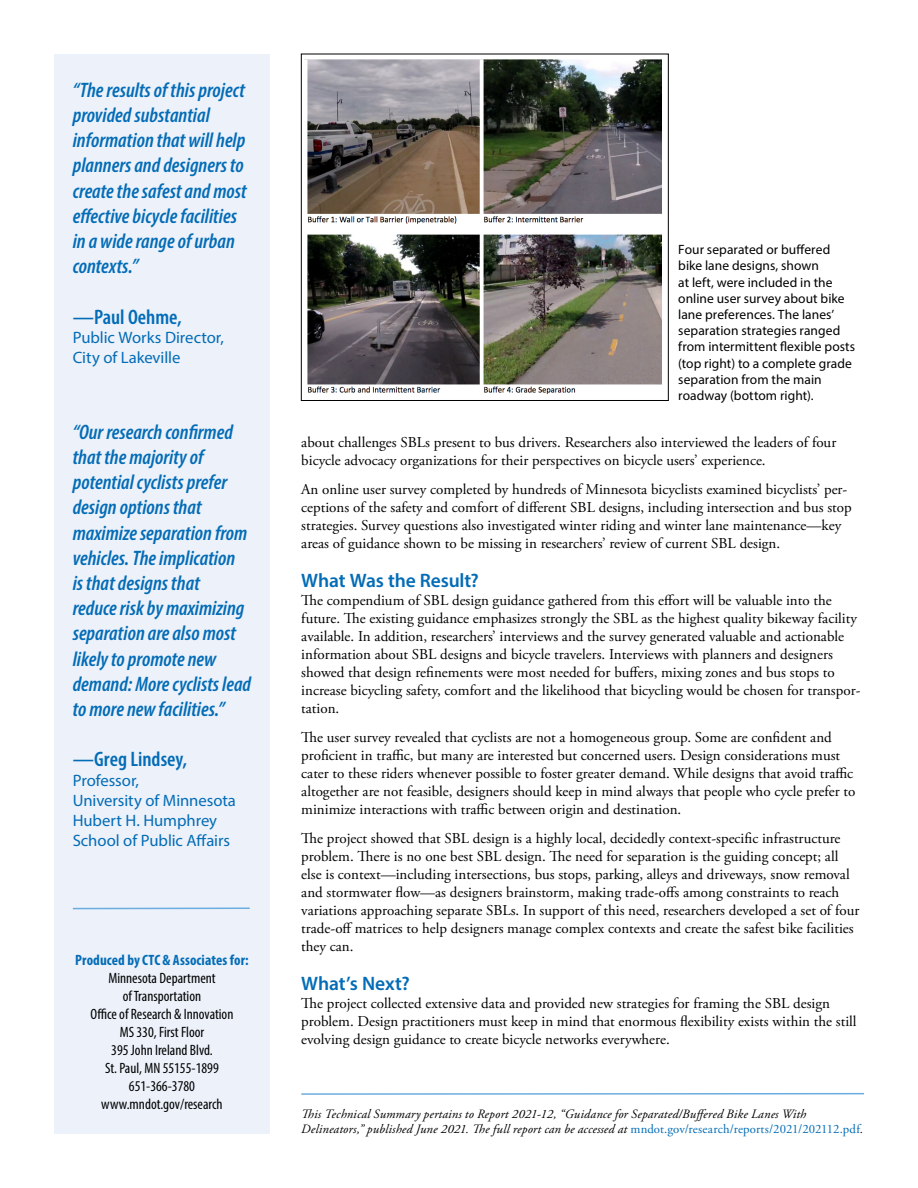
<style>
.page{position:relative;width:918px;height:1188px;background:#fff}
.page>*{position:absolute;margin:0;border:0;box-sizing:border-box;transform-origin:0 0}
.t1{font:italic 600 condensed 21px/25.2px "Myriad Pro";color:#036cb6}
.t2{font:600 condensed 21px "Myriad Pro";color:#036cb6}
.t3{font:600 19.5px "Myriad Pro";letter-spacing:-.005em;color:#036cb6}
.t4{font:16.5px/19.8px "Myriad Pro";letter-spacing:-.005em;color:#036cb6}
.t5{font:15px/18px "Adobe Garamond Pro";color:#000}
.t6{font:condensed 15px/18px "Myriad Pro";color:#000;text-align:center}
.t7{font:700 condensed 15px "Myriad Pro";letter-spacing:.005em;color:#036cb6}
.t8{font:13.5px/16.2px "Myriad Pro";letter-spacing:.005em;color:#000}
.t9{font:italic 12.75px/15.3px "Adobe Garamond Pro";letter-spacing:.015em;color:#000}
.s1{font-style:normal;color:#036cb6}
</style>
<div class="page">
<img style="left:307px;top:60px;width:355px;height:335px">
<div style="left:301px;top:54px;width:368px;height:347px;border:1px solid #000"></div>
<div style="left:54px;top:54px;width:216px;height:1080px;background:#ecf1fa"></div>
<hr style="left:301px;top:1093px;width:563px;height:2px;background:#6caddf">
<hr style="left:73px;top:908px;width:177px;height:1px;background:#6caddf">
<h1 class="t1" style="left:73px;top:77px;width:176px">“The results of this project provided substantial information that will help planners and designers to create the safest and most effective bicycle facilities in a wide range of urban contexts.”</h1>
<h1 class="t2" style="left:73px;top:304px;width:111px">—Paul Oehme,</h1>
<p class="t4" style="left:73px;top:328px;width:153px">Public Works Director,<br>City of Lakeville</p>
<p class="t1" style="left:73px;top:419px;width:180px">“Our research confirmed that the majority of potential cyclists prefer design options that maximize separation from vehicles. The implication<br>is that designs that<br>reduce risk by maximizing separation are also most likely to promote new demand: More cyclists lead to more new facilities.”</p>
<h1 class="t2" style="left:73px;top:746px;width:116px">—Greg Lindsey,</h1>
<p class="t4" style="left:73px;top:770px;width:165px">Professor,<br>University of Minnesota<br>Hubert H. Humphrey<br>School of Public Affairs</p>
<p class="t7" style="left:75px;top:950px;width:175px">Produced by CTC &amp; Associates for:</p>
<p class="t6" style="left:91px;top:968px;width:144px">Minnesota Department<br>of Transportation<br>Office of Research &amp; Innovation<br>MS 330, First Floor<br>395 John Ireland Blvd.<br>St. Paul, MN 55155-1899<br>651-366-3780 www.mndot.gov/research</p>
<p class="t8" style="left:678px;top:241px;width:179px">Four separated or buffered bike lane designs, shown<br>at left, were included in the online user survey about bike lane preferences. The lanes’ separation strategies ranged from intermittent flexible posts (top right) to a complete grade separation from the main roadway (bottom right).</p>
<p class="t5" style="left:301px;top:434px;width:536px">about challenges SBLs present to bus drivers. Researchers also interviewed the leaders of four bicycle advocacy organizations for their perspectives on bicycle users’ experience.</p>
<p class="t5" style="left:301px;top:480px;width:552px">An online user survey completed by hundreds of Minnesota bicyclists examined bicyclists’ per&shy;ceptions of the safety and comfort of different SBL designs, including intersection and bus stop strategies. Survey questions also investigated winter riding and winter lane maintenance—key areas of guidance shown to be missing in researchers’ review of current SBL design.</p>
<h2 class="t3" style="left:301px;top:568px;width:179px">What Was the Result?</h2>
<p class="t5" style="left:301px;top:592px;width:561px">The compendium of SBL design guidance gathered from this effort will be valuable into the future. The existing guidance emphasizes strongly the SBL as the highest quality bikeway facility available. In addition, researchers’ interviews and the survey generated valuable and actionable information about SBL designs and bicycle travelers. Interviews with planners and designers showed that design refinements were most needed for buffers, mixing zones and bus stops to increase bicycling safety, comfort and the likelihood that bicycling would be chosen for transpor&shy;tation.</p>
<p class="t5" style="left:301px;top:729px;width:556px">The user survey revealed that cyclists are not a homogeneous group. Some are confident and proficient in traffic, but many are interested but concerned users. Design considerations must cater to these riders whenever possible to foster greater demand. While designs that avoid traffic altogether are not feasible, designers should keep in mind always that people who cycle prefer to minimize interactions with traffic between origin and destination.</p>
<p class="t5" style="left:301px;top:830px;width:560px">The project showed that SBL design is a highly local, decidedly context-specific infrastructure problem. There is no one best SBL design. The need for separation is the guiding concept; all else is context—including intersections, bus stops, parking, alleys and driveways, snow removal and stormwater flow—as designers brainstorm, making trade-offs among constraints to reach variations approaching separate SBLs. In support of this need, researchers developed a set of four trade-off matrices to help designers manage complex contexts and create the safest bike facilities they can.</p>
<h2 class="t3" style="left:301px;top:971px;width:110px">What’s Next?</h2>
<p class="t5" style="left:301px;top:995px;width:557px">The project collected extensive data and provided new strategies for framing the SBL design problem. Design practitioners must keep in mind that enormous flexibility exists within the still evolving design guidance to create bicycle networks everywhere.</p>
<p class="t9" style="left:301px;top:1107px;width:563px">This Technical Summary pertains to Report 2021-12, “Guidance for Separated/Buffered Bike Lanes With<br>Delineators,” published June 2021. The full report can be accessed at <span class="s1">mndot.gov/research/reports/2021/202112.pdf</span>.</p>
</div>
